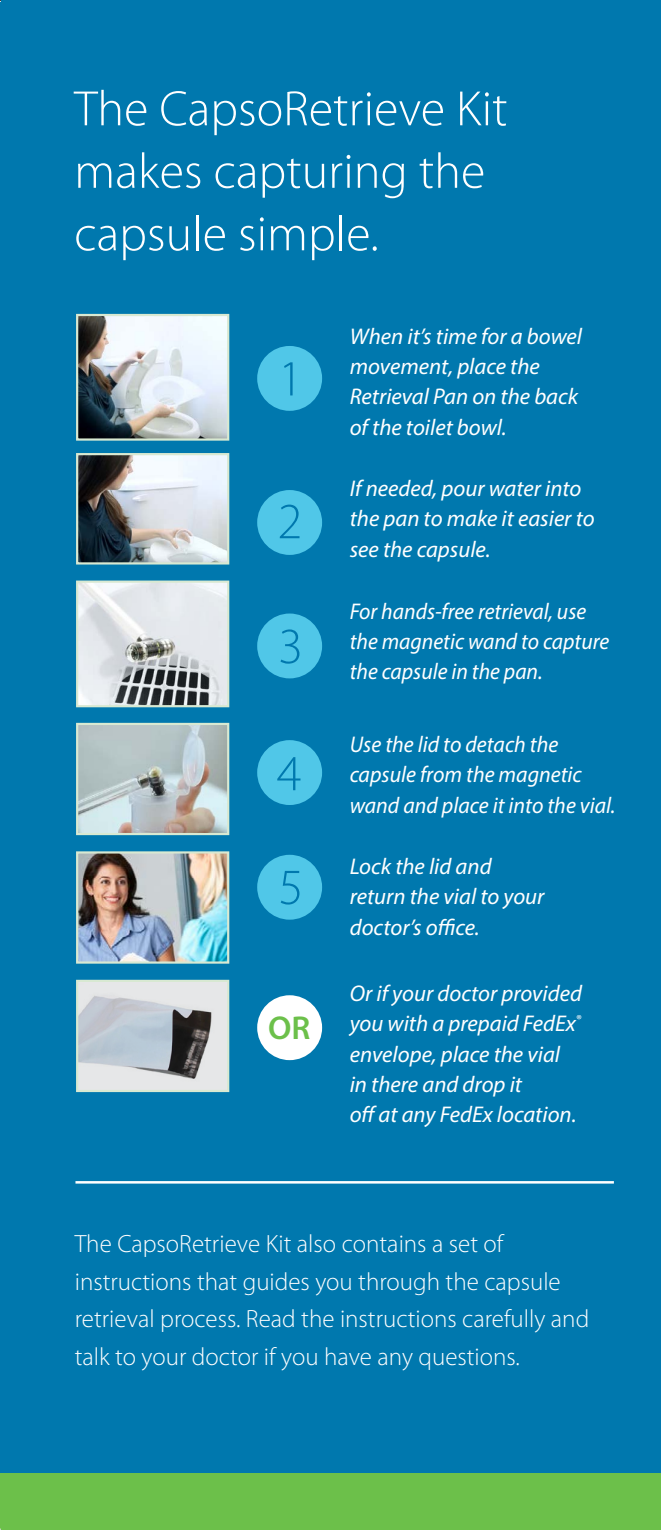
<style>
.page{position:relative;width:661px;height:1530px;background:#fff}
.page>*{position:absolute;margin:0;border:0;box-sizing:border-box;transform-origin:0 0}
.t1{font:300 51px "Myriad Pro";color:#0078ae}
.t2{font:300 50px/62.5px "Myriad Pro";color:#fff}
.t3{font:600 33.25px "Myriad Pro";color:#6cc04a}
.t4{font:300 25px/37.5px "Myriad Pro";color:#fff}
.t5{font:italic 22.75px/30.2px "Myriad Pro";color:#fff}
.t6{font:italic 22.75px/30.2px "Myriad Pro";color:#fff;scale:.95 1}
.t7{font:italic 22.75px/30.2px "Myriad Pro";color:#fff;scale:.96 1}
</style>
<div class="page">
<div style="left:0;top:0;width:660px;height:1530px;background:#0078ae"></div>
<div style="left:0;top:1474px;width:661px;height:56px;background:#6cc04a"></div>
<img style="left:75px;top:2px;width:586px;height:1287px">
<h2 class="t2" style="left:74px;top:77px;width:435px">The CapsoRetrieve Kit makes capturing the capsule simple.</h2>
<h1 class="t1" style="left:278px;top:348px;width:26px">1</h1>
<h1 class="t1" style="left:277px;top:491px;width:26px">2</h1>
<h1 class="t1" style="left:278px;top:615px;width:26px">3</h1>
<h1 class="t1" style="left:277px;top:743px;width:26px">4</h1>
<h1 class="t1" style="left:278px;top:856px;width:26px">5</h1>
<h3 class="t3" style="left:268px;top:1006px;width:44px">OR</h3>
<p class="t5" style="left:350px;top:320px;width:234px">When it’s time for a bowel movement, place the<br>Retrieval Pan on the back of the toilet bowl.</p>
<p class="t5" style="left:350px;top:473px;width:246px">If needed, pour water into the pan to make it easier to see the capsule.</p>
<p class="t6" style="left:350px;top:596px;width:275px">For hands-free retrieval, use the magnetic wand to capture the capsule in the pan.</p>
<p class="t7" style="left:350px;top:729px;width:278px">Use the lid to detach the capsule from the magnetic wand and place it into the vial.</p>
<p class="t5" style="left:350px;top:851px;width:196px">Lock the lid and return the vial to your doctor’s office.</p>
<p class="t5" style="left:350px;top:978px;width:234px">Or if your doctor provided you with a prepaid FedEx<sup>® </sup>envelope, place the vial in there and drop it<br>off at any FedEx location.</p>
<p class="t4" style="left:75px;top:1225px;width:516px">The CapsoRetrieve Kit also contains a set of instructions that guides you through the capsule retrieval process. Read the instructions carefully and talk to your doctor if you have any questions.</p>
</div>
